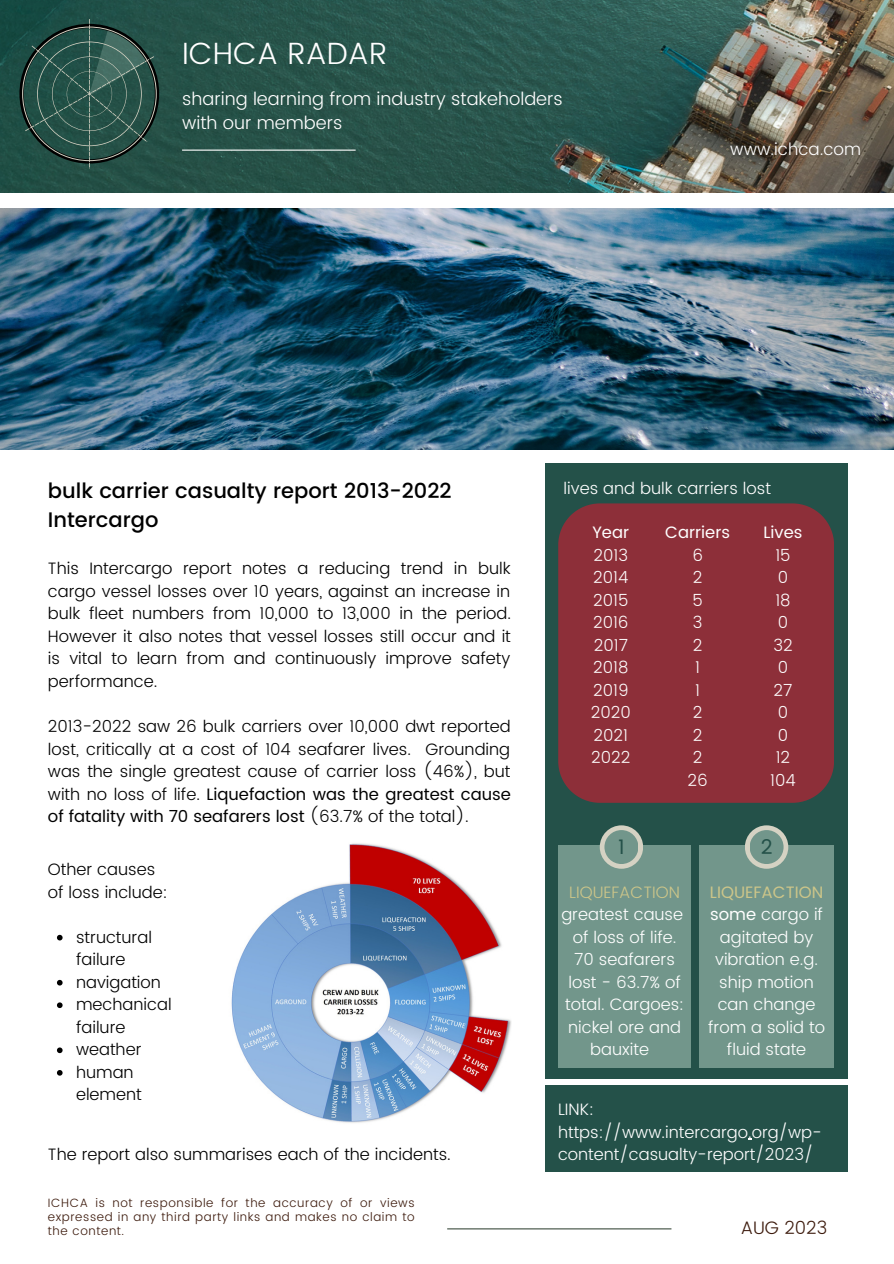
<style>
.page{position:relative;width:894px;height:1264px;background:#fff}
.page>*{position:absolute;margin:0;border:0;box-sizing:border-box;transform-origin:0 0}
.t1{font:300 30.75px "Poppins";color:#fff}
.t2{font:500 21px "Poppins";color:#000}
.t3{font:20.4px "Poppins";color:#245149}
.t4{font:300 18px "Poppins";color:#fff}
.t5{font:300 18px "Poppins";color:#3c1a0c}
.t6{font:300 16.95px "Poppins";color:#fff}
.t7{font:300 16.5px/22.5px "Poppins";color:#000}
.t8{font:300 16.5px/22.5px "Poppins";color:#fff;text-align:center}
.t9{font:16.5px "Poppins";color:#fff}
.t10{font:16.5px "Poppins";color:#ccc589}
.t11{font:300 12px/14px "Poppins";letter-spacing:.05em;color:#3c1a0c;text-align:justify}
.s1{font-weight:400}
.s2{color:#ccc589}
</style>
<div class="page">
<img style="left:0;top:0;width:893px;height:193px">
<svg style="left:19px;top:19px;width:140px;height:150px;background:#2e554c"></svg>
<div style="left:545px;top:463px;width:302px;height:708px;background:#245149"></div>
<hr style="left:182px;top:149px;width:173px;height:2px;background:#fff">
<hr style="left:447px;top:1228px;width:224px;height:1px;background:#3e4e40">
<img style="left:0;top:209px;width:893px;height:241px">
<div style="left:538px;top:1079px;width:316px;height:5px;background:#fff"></div>
<div style="left:558px;top:844px;width:132px;height:223px;background:#72968b"></div>
<div style="left:599px;top:825px;width:44px;height:43px;background:#d5d2c3;border-radius:50%"></div>
<div style="left:604px;top:830px;width:34px;height:34px;background:#72968b;border-radius:50%"></div>
<div style="left:699px;top:844px;width:134px;height:223px;background:#72968b"></div>
<svg style="left:744px;top:825px;width:44px;height:43px"></svg>
<div style="left:749px;top:830px;width:34px;height:34px;background:#72968b;border-radius:50%"></div>
<div style="left:558px;top:503px;width:275px;height:299px;background:#8d2f39"></div>
<img style="left:231px;top:843px;width:280px;height:280px">
<svg style="left:57px;top:934px;width:6px;height:6px"></svg>
<svg style="left:57px;top:979px;width:6px;height:6px"></svg>
<svg style="left:57px;top:1002px;width:6px;height:6px"></svg>
<svg style="left:57px;top:1047px;width:6px;height:6px"></svg>
<svg style="left:57px;top:1070px;width:6px;height:5px"></svg>
<p class="t1" style="left:182px;top:35px;width:207px">ICHCA RADAR</p>
<p class="t4" style="left:182px;top:88px;width:382px">sharing learning from industry stakeholders</p>
<p class="t4" style="left:182px;top:112px;width:162px">with our members</p>
<p class="t6" style="left:730px;top:139px;width:132px">www.ichca.com</p>
<p class="t2" style="left:48px;top:478px;width:405px">bulk carrier casualty report 2013-2022</p>
<p class="t2" style="left:48px;top:507px;width:112px">Intercargo</p>
<p class="t7" style="left:48px;top:557px;width:464px;text-align:justify">This Intercargo report notes a reducing trend in bulk cargo vessel losses over 10 years, against an increase in bulk fleet numbers from 10,000 to 13,000 in the period.<br>However it also notes that vessel losses still occur and it is vital to learn from and continuously improve safety performance.</p>
<p class="t7" style="left:48px;top:715px;width:464px;text-align:justify">2013-2022 saw 26 bulk carriers over 10,000 dwt reported lost, critically at a cost of 104 seafarer lives. Grounding was the single greatest cause of carrier loss (46%), but with no loss of life. <span class="s1">Liquefaction was the greatest cause of fatality with 70 seafarers lost</span> (63.7% of the total).</p>
<p class="t7" style="left:48px;top:858px;width:121px">Other causes of loss include:</p>
<p class="t7" style="left:76px;top:925px;width:77px">structural failure</p>
<p class="t7" style="left:76px;top:970px;width:86px">navigation</p>
<p class="t7" style="left:76px;top:993px;width:97px">mechanical failure</p>
<p class="t7" style="left:76px;top:1038px;width:67px">weather</p>
<p class="t7" style="left:76px;top:1060px;width:67px">human element</p>
<p class="t7" style="left:48px;top:1143px;width:404px">The report also summarises each of the incidents.</p>
<p class="t11" style="left:48px;top:1195px;width:368px">ICHCA is not responsible for the accuracy of or views expressed in any third party links and makes no claim to the content.</p>
<p class="t8" style="left:563px;top:476px;width:209px">lives and bulk carriers lost</p>
<p class="t9" style="left:763px;top:522px;width:40px">Lives</p>
<p class="t8" style="left:775px;top:543px;width:17px">15</p>
<p class="t8" style="left:777px;top:566px;width:12px">0</p>
<p class="t8" style="left:775px;top:588px;width:17px">18</p>
<p class="t8" style="left:777px;top:611px;width:12px">0</p>
<p class="t8" style="left:773px;top:633px;width:21px">32</p>
<p class="t8" style="left:777px;top:656px;width:12px">0</p>
<p class="t8" style="left:773px;top:678px;width:20px">27</p>
<p class="t8" style="left:777px;top:701px;width:12px">0</p>
<p class="t8" style="left:777px;top:724px;width:12px">0</p>
<p class="t8" style="left:775px;top:746px;width:16px">12</p>
<p class="t8" style="left:770px;top:769px;width:27px">104</p>
<p class="t9" style="left:665px;top:522px;width:66px">Carriers</p>
<p class="t8" style="left:692px;top:543px;width:12px">6</p>
<p class="t8" style="left:692px;top:566px;width:11px">2</p>
<p class="t8" style="left:692px;top:588px;width:12px">5</p>
<p class="t8" style="left:692px;top:611px;width:11px">3</p>
<p class="t8" style="left:692px;top:633px;width:11px">2</p>
<p class="t8" style="left:695px;top:656px;width:6px">1</p>
<p class="t8" style="left:695px;top:678px;width:6px">1</p>
<p class="t8" style="left:692px;top:701px;width:11px">2</p>
<p class="t8" style="left:692px;top:724px;width:11px">2</p>
<p class="t8" style="left:692px;top:746px;width:11px">2</p>
<p class="t8" style="left:687px;top:769px;width:22px">26</p>
<p class="t9" style="left:592px;top:522px;width:38px">Year</p>
<p class="t8" style="left:593px;top:543px;width:36px">2013</p>
<p class="t8" style="left:593px;top:566px;width:37px">2014</p>
<p class="t8" style="left:593px;top:588px;width:37px">2015</p>
<p class="t8" style="left:593px;top:611px;width:37px">2016</p>
<p class="t8" style="left:593px;top:633px;width:36px">2017</p>
<p class="t8" style="left:593px;top:656px;width:37px">2018</p>
<p class="t8" style="left:593px;top:678px;width:37px">2019</p>
<p class="t8" style="left:590px;top:701px;width:42px">2020</p>
<p class="t8" style="left:593px;top:724px;width:36px">2021</p>
<p class="t8" style="left:591px;top:746px;width:41px">2022</p>
<p class="t3" style="left:618px;top:835px;width:8px">1</p>
<p class="t3" style="left:760px;top:835px;width:13px">2</p>
<p class="t8" style="left:561px;top:880px;width:124px"><span class="s2">LIQUEFACTION </span>greatest cause of loss of life.<br>70 seafarers lost - 63.7% of total. Cargoes: nickel ore and bauxite</p>
<p class="t10" style="left:709px;top:882px;width:115px">LIQUEFACTION</p>
<p class="t8" style="left:708px;top:903px;width:118px"><span class="s1">some</span> cargo if agitated by vibration e.g. ship motion can change from a solid to fluid state</p>
<p class="t8" style="left:558px;top:1098px;width:37px">LINK:</p>
<p class="t8" style="left:558px;top:1120px;width:265px;text-align:left">https://www.intercargo.org/wp&shy;content/casualty-report/2023/</p>
<p class="t5" style="left:740px;top:1216px;width:88px">AUG 2023</p>
</div>
